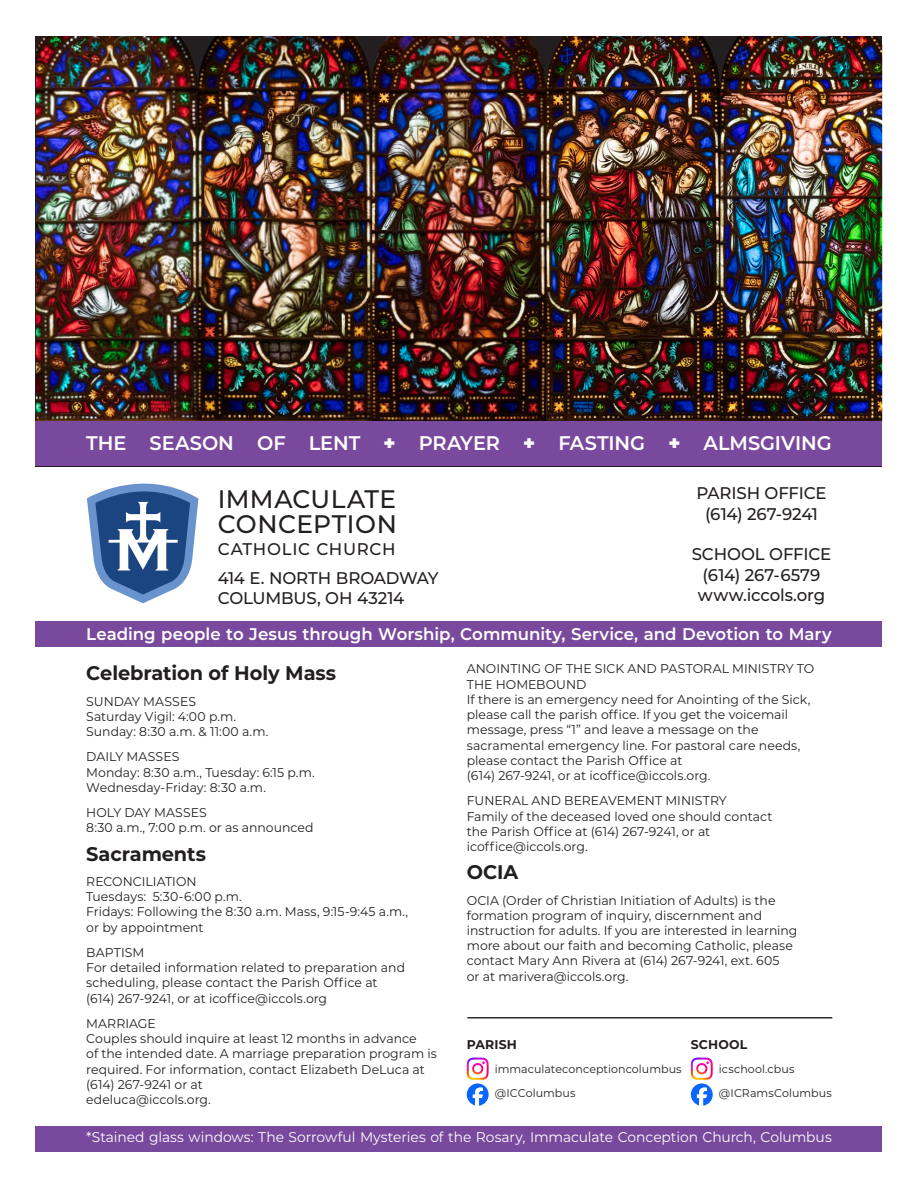
<style>
.page{position:relative;width:918px;height:1188px;background:#fff}
.page>*{position:absolute;margin:0;border:0;box-sizing:border-box;transform-origin:0 0}
.t1{font:500 25.35px/25.3px "Montserrat";letter-spacing:.02em;color:#231f20}
.t2{font:600 19.65px "Montserrat";letter-spacing:-.005em;color:#fff}
.t3{font:700 19.65px "Montserrat";letter-spacing:-.005em;color:#231f20}
.t4{font:500 16.95px/20.2px "Montserrat";letter-spacing:-.005em;color:#231f20;text-align:center}
.t5{font:600 16.95px "Montserrat";color:#fff}
.t6{font:14.1px "Montserrat";letter-spacing:-.005em;color:#fff}
.t7{font:12.75px/15.1px "Montserrat";color:#231f20}
.t8{font:700 12.75px "Montserrat";letter-spacing:.015em;color:#231f20}
.t9{font:11.25px/24px "Montserrat";letter-spacing:.005em;color:#231f20}
.s1{font-weight:900}
</style>
<div class="page">
<img style="left:36px;top:36px;width:846px;height:385px">
<div style="left:36px;top:621px;width:846px;height:26px;background:#79499d"></div>
<div style="left:36px;top:421px;width:846px;height:45px;background:#79499d"></div>
<div style="left:36px;top:1126px;width:846px;height:26px;background:#79499d"></div>
<svg style="left:87px;top:483px;width:111px;height:120px"></svg>
<hr style="left:467px;top:1017px;width:365px;height:1px;background:#231f20">
<svg style="left:467px;top:1083px;width:22px;height:23px"></svg>
<svg style="left:691px;top:1083px;width:22px;height:23px"></svg>
<img style="left:467px;top:1058px;width:22px;height:22px">
<img style="left:691px;top:1058px;width:22px;height:22px">
<p class="t2" style="left:86px;top:429px;width:747px">THE SEASON OF LENT <span class="s1">+</span> PRAYER <span class="s1">+</span> FASTING <span class="s1">+</span> ALMSGIVING</p>
<p class="t1" style="left:218px;top:485px;width:181px">IMMACULATE<br>CONCEPTION</p>
<p class="t4" style="left:218px;top:535px;width:222px;line-height:28.2px;text-align:left">CATHOLIC CHURCH<br>414 E. NORTH BROADWAY</p>
<p class="t4" style="left:218px;top:587px;width:188px">COLUMBUS, OH 43214</p>
<p class="t4" style="left:696px;top:483px;width:132px">PARISH OFFICE (614) 267-9241</p>
<p class="t4" style="left:692px;top:543px;width:141px">SCHOOL OFFICE (614) 267-6579 www.iccols.org</p>
<p class="t5" style="left:86px;top:622px;width:747px">Leading people to Jesus through Worship, Community, Service, and Devotion to Mary</p>
<p class="t3" style="left:86px;top:659px;width:251px">Celebration of Holy Mass</p>
<p class="t7" style="left:86px;top:693px;width:184px">SUNDAY MASSES<br>Saturday Vigil: 4:00 p.m.<br>Sunday: 8:30 a.m. &amp; 11:00 a.m.</p>
<p class="t7" style="left:86px;top:749px;width:230px">DAILY MASSES<br>Monday: 8:30 a.m., Tuesday: 6:15 p.m.<br>Wednesday-Friday: 8:30 a.m.</p>
<p class="t7" style="left:86px;top:805px;width:229px">HOLY DAY MASSES<br>8:30 a.m., 7:00 p.m. or as announced</p>
<p class="t3" style="left:86px;top:839px;width:121px">Sacraments</p>
<p class="t7" style="left:86px;top:873px;width:323px">RECONCILIATION<br>Tuesdays: 5:30-6:00 p.m.<br>Fridays: Following the 8:30 a.m. Mass, 9:15-9:45 a.m., or by appointment</p>
<p class="t7" style="left:86px;top:944px;width:320px">BAPTISM<br>For detailed information related to preparation and scheduling, please contact the Parish Office at (614) 267-9241, or at icoffice@iccols.org</p>
<p class="t7" style="left:86px;top:1015px;width:352px">MARRIAGE<br>Couples should inquire at least 12 months in advance<br>of the intended date. A marriage preparation program is required. For information, contact Elizabeth DeLuca at (614) 267-9241 or at<br>edeluca@iccols.org.</p>
<p class="t7" style="left:467px;top:661px;width:349px">ANOINTING OF THE SICK AND PASTORAL MINISTRY TO THE HOMEBOUND<br>If there is an emergency need for Anointing of the Sick, please call the parish office. If you get the voicemail message, press “1” and leave a message on the sacramental emergency line. For pastoral care needs, please contact the Parish Office at<br>(614) 267-9241, or at icoffice@iccols.org.</p>
<p class="t7" style="left:467px;top:793px;width:307px">FUNERAL AND BEREAVEMENT MINISTRY<br>Family of the deceased loved one should contact the Parish Office at (614) 267-9241, or at icoffice@iccols.org.</p>
<p class="t3" style="left:467px;top:858px;width:53px">OCIA</p>
<p class="t7" style="left:467px;top:892px;width:332px">OCIA (Order of Christian Initiation of Adults) is the formation program of inquiry, discernment and instruction for adults. If you are interested in learning more about our faith and becoming Catholic, please contact Mary Ann Rivera at (614) 267-9241, ext. 605<br>or at marivera@iccols.org.</p>
<p class="t8" style="left:467px;top:1035px;width:52px">PARISH</p>
<p class="t9" style="left:495px;top:1056px;width:188px">immaculateconceptioncolumbus @ICColumbus</p>
<p class="t8" style="left:691px;top:1035px;width:58px">SCHOOL</p>
<p class="t9" style="left:719px;top:1056px;width:114px">icschool.cbus @ICRamsColumbus</p>
<p class="t6" style="left:86px;top:1128px;width:747px">*Stained glass windows: The Sorrowful Mysteries of the Rosary, Immaculate Conception Church, Columbus</p>
</div>
